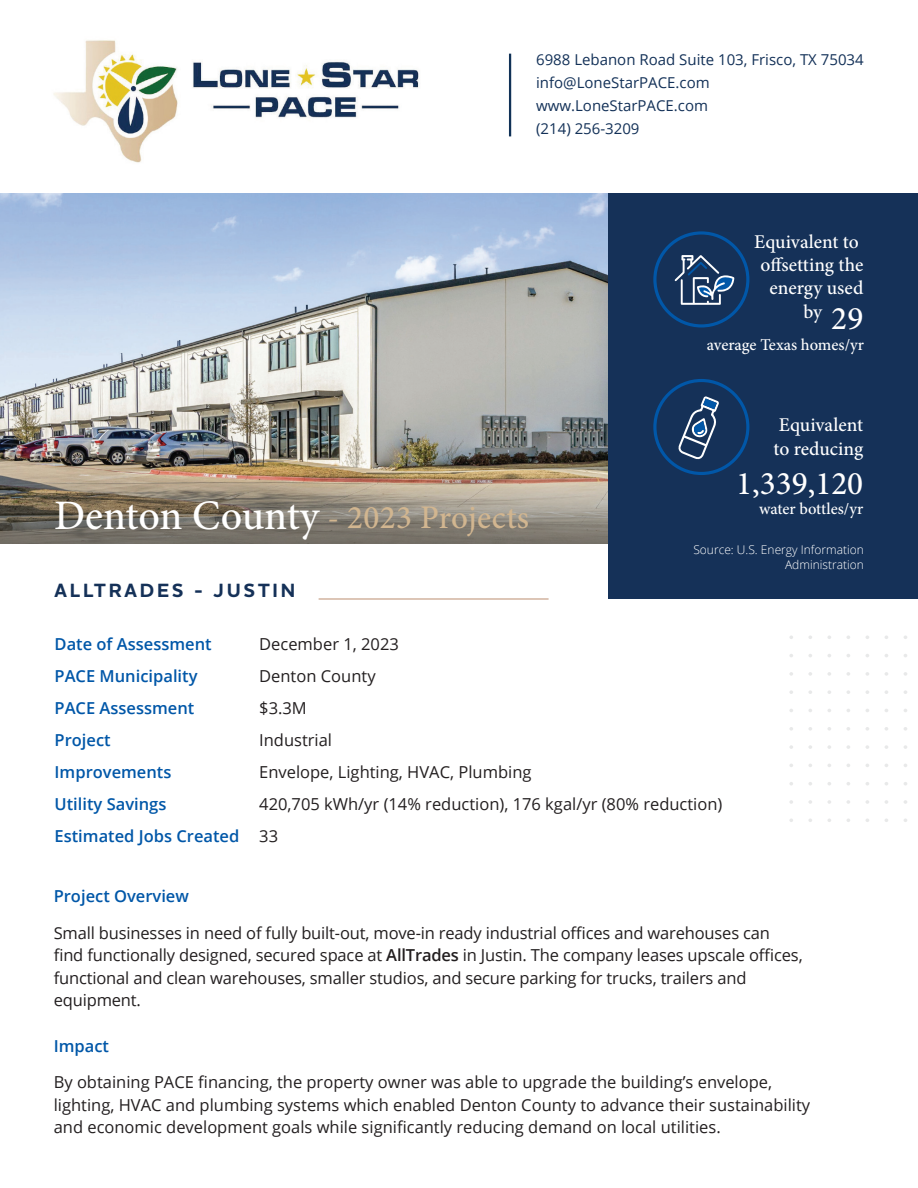
<style>
.page{position:relative;width:918px;height:1188px;background:#fff}
.page>*{position:absolute;margin:0;border:0;box-sizing:border-box;transform-origin:0 0}
.t1{font:500 42px "Minion Pro";letter-spacing:-.005em;color:#fff}
.t2{font:500 33px "Minion Pro";letter-spacing:.01em;color:#d2b690}
.Big_Title{font:500 33px "Minion Pro";color:#fff}
.Big_Title-2{font:500 19.5px/23.5px "Minion Pro";color:#fff}
.t3{font:700 19.5px "Houschka Alt Pro";letter-spacing:.15em;color:#153158}
.t4{font:16.5px/22.5px "Open Sans";color:#231f20}
.t5{font:600 16.5px "Open Sans";color:#0157a8}
.Big_Title-3{font:500 16.5px "Minion Pro";color:#fff}
.t6{font:15px/23px "Open Sans";color:#133158}
.Big_Title-4{font:300 12px/15px "Open Sans";color:#fff;text-align:right}
.s1{font-size:33px}
.s2{font-weight:600}
</style>
<div class="page">
<img style="left:0;top:193px;width:609px;height:282px">
<svg style="left:0;top:475px;width:609px;height:68px;background:#908576"></svg>
<img style="left:53px;top:40px;width:366px;height:123px">
<hr style="left:509px;top:54px;width:2px;height:82px;background:#113257">
<hr style="left:319px;top:599px;width:229px;height:1px;background:#bb8e6f">
<svg style="left:789px;top:672px;width:4px;height:4px"></svg>
<svg style="left:789px;top:745px;width:4px;height:4px"></svg>
<svg style="left:846px;top:745px;width:4px;height:4px"></svg>
<svg style="left:789px;top:800px;width:4px;height:4px"></svg>
<svg style="left:808px;top:800px;width:4px;height:4px"></svg>
<div style="left:609px;top:193px;width:309px;height:406px;background:#153158"></div>
<svg style="left:653px;top:379px;width:96px;height:96px"></svg>
<svg style="left:653px;top:231px;width:96px;height:97px"></svg>
<p class="t6" style="left:536px;top:48px;width:329px">6988 Lebanon Road Suite 103, Frisco, TX 75034 info@LoneStarPACE.com www.LoneStarPACE.com<br>(214) 256-3209</p>
<p class="Big_Title-2" style="left:754px;top:230px;width:111px;text-align:right">Equivalent to offsetting the energy used by <span class="s1">29</span></p>
<p class="t1" style="left:54px;top:487px;width:267px">Denton County</p>
<p class="t2" style="left:327px;top:496px;width:203px">- 2023 Projects</p>
<p class="t3" style="left:54px;top:577px;width:243px">ALLTRADES - JUSTIN</p>
<p class="Big_Title-3" style="left:707px;top:334px;width:159px">average Texas homes/yr</p>
<p class="Big_Title-2" style="left:773px;top:414px;width:91px">Equivalent to reducing</p>
<p class="Big_Title" style="left:736px;top:462px;width:128px">1,339,120</p>
<p class="Big_Title-3" style="left:759px;top:498px;width:106px">water bottles/yr</p>
<p class="Big_Title-4" style="left:693px;top:542px;width:172px">Source: U.S. Energy Information<br>Administration</p>
<p class="t5" style="left:55px;top:632px;width:159px">Date of Assessment</p>
<p class="t5" style="left:55px;top:664px;width:144px">PACE Municipality</p>
<p class="t5" style="left:55px;top:696px;width:141px">PACE Assessment</p>
<p class="t5" style="left:55px;top:728px;width:58px">Project</p>
<p class="t5" style="left:55px;top:760px;width:118px">Improvements</p>
<p class="t5" style="left:55px;top:792px;width:113px">Utility Savings</p>
<p class="t5" style="left:55px;top:824px;width:186px">Estimated Jobs Created</p>
<p class="t4" style="left:259px;top:632px;width:141px">December 1, 2023</p>
<p class="t4" style="left:259px;top:664px;width:118px">Denton County</p>
<p class="t4" style="left:259px;top:696px;width:49px">$3.3M</p>
<p class="t4" style="left:259px;top:728px;width:74px">Industrial</p>
<p class="t4" style="left:259px;top:760px;width:274px">Envelope, Lighting, HVAC, Plumbing</p>
<p class="t4" style="left:259px;top:792px;width:465px">420,705 kWh/yr (14% reduction), 176 kgal/yr (80% reduction)</p>
<p class="t4" style="left:259px;top:824px;width:20px">33</p>
<p class="t5" style="left:54px;top:885px;width:137px">Project Overview</p>
<p class="t4" style="left:54px;top:921px;width:750px">Small businesses in need of fully built-out, move-in ready industrial offices and warehouses can find functionally designed, secured space at <span class="s2">AllTrades</span> in Justin. The company leases upscale offices, functional and clean warehouses, smaller studios, and secure parking for trucks, trailers and equipment.</p>
<p class="t5" style="left:54px;top:1034px;width:57px">Impact</p>
<p class="t4" style="left:54px;top:1071px;width:758px">By obtaining PACE financing, the property owner was able to upgrade the building’s envelope, lighting, HVAC and plumbing systems which enabled Denton County to advance their sustainability and economic development goals while significantly reducing demand on local utilities.</p>
</div>
